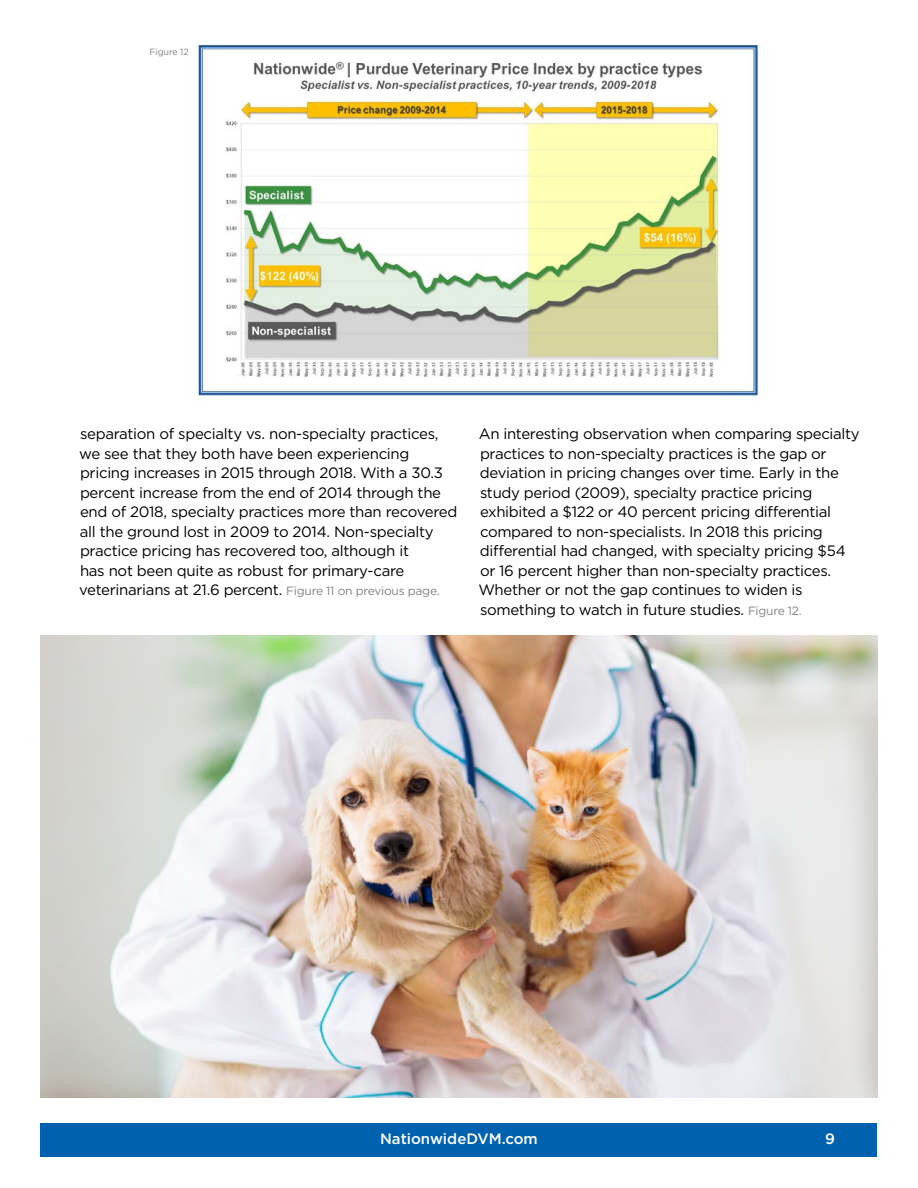
<style>
.page{position:relative;width:918px;height:1188px;background:#fff}
.page>*{position:absolute;margin:0;border:0;box-sizing:border-box;transform-origin:0 0}
.t1{font:15px/19.5px "Gotham";letter-spacing:-.02em;color:#000}
.t2{font:500 15px "Gotham";color:#fff}
.t3{font:9px "Gotham";letter-spacing:-.01em;color:#808285}
.s1{font-size:12px;color:#808285}
</style>
<div class="page">
<div style="left:40px;top:1123px;width:838px;height:33px;background:#0062af"></div>
<img style="left:198px;top:44px;width:561px;height:352px">
<img style="left:40px;top:635px;width:838px;height:463px">
<p class="t3" style="left:150px;top:46px;width:41px">Figure 12</p>
<p class="t1" style="left:79px;top:424px;width:380px">separation of specialty vs. non-specialty practices, we see that they both have been experiencing pricing increases in 2015 through 2018. With a 30.3 percent increase from the end of 2014 through the end of 2018, specialty practices more than recovered all the ground lost in 2009 to 2014. Non-specialty practice pricing has recovered too, although it<br>has not been quite as robust for primary-care veterinarians at 21.6 percent. <span class="s1">Figure 11 on previous page.</span></p>
<p class="t1" style="left:479px;top:424px;width:383px">An interesting observation when comparing specialty practices to non-specialty practices is the gap or deviation in pricing changes over time. Early in the study period (2009), specialty practice pricing exhibited a $122 or 40 percent pricing differential compared to non-specialists. In 2018 this pricing differential had changed, with specialty pricing $54 or 16 percent higher than non-specialty practices.<br>Whether or not the gap continues to widen is something to watch in future studies. <span class="s1">Figure 12.</span></p>
<p class="t2" style="left:380px;top:1129px;width:159px">NationwideDVM.com</p>
<p class="t2" style="left:825px;top:1129px;width:11px">9</p>
</div>
